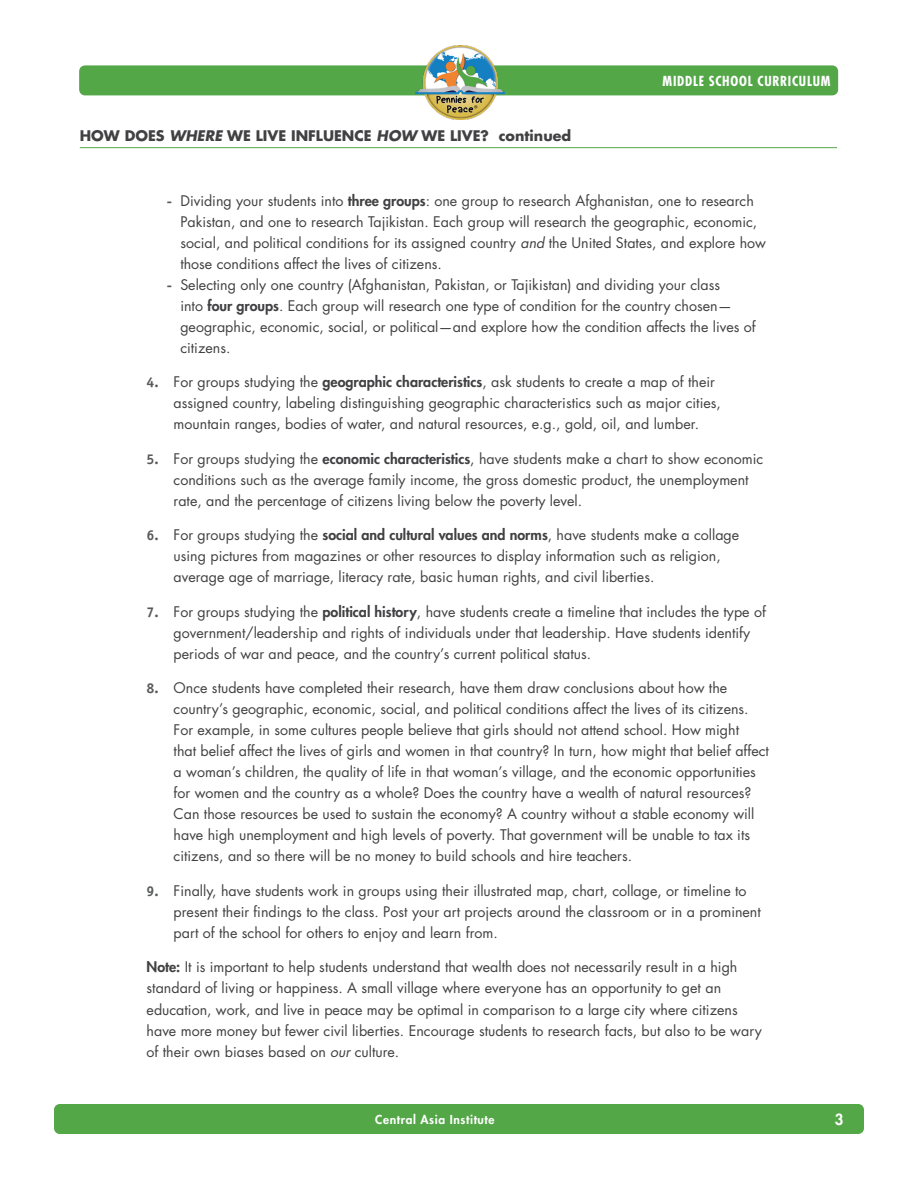
<style>
.page{position:relative;width:918px;height:1188px;background:#fff}
.page>*{position:absolute;margin:0;border:0;box-sizing:border-box;transform-origin:0 0}
.t1{font:800 15px "Futura Std";color:#fff}
.t2{font:14.25px/21px "Futura Std";color:#414042}
.t3{font:700 14.25px "Futura Std";color:#414042}
.t4{font:700 condensed 13.5px "Futura Std";letter-spacing:.055em;color:#fff}
.t5{font:800 12px "Futura Std";letter-spacing:.05em;color:#fff}
.s1{font-style:italic}
.s2{font-family:"Officina Serif";font-weight:700;color:#58595b}
.s3{font-weight:800}
</style>
<div class="page">
<div style="left:80px;top:66px;width:757px;height:29px;background:#53a747;border-radius:5px"></div>
<div style="left:79px;top:65px;width:759px;height:30px;border:2px solid #53a747;border-radius:5px"></div>
<div style="left:55px;top:1105px;width:808px;height:28px;background:#53a747;border-radius:5px"></div>
<div style="left:54px;top:1104px;width:810px;height:30px;border:2px solid #53a747;border-radius:5px"></div>
<img style="left:415px;top:45px;width:89px;height:75px">
<hr style="left:80px;top:147px;width:757px;height:1px;background:#53a747">
<p class="t3" style="left:80px;top:126px;width:493px">HOW DOES <span class="s1">WHERE</span> WE LIVE INFLUENCE <span class="s1">HOW</span> WE LIVE? continued</p>
<p class="t4" style="left:663px;top:73px;width:170px">MIDDLE SCHOOL CURRICULUM</p>
<p class="t2" style="left:180px;top:190px;width:587px;text-indent:-13px"><span class="s2">-</span> Dividing your students into <span class="s3">three groups</span>: one group to research Afghanistan, one to research Pakistan, and one to research Tajikistan. Each group will research the geographic, economic, social, and political conditions for its assigned country <span class="s1">and</span> the United States, and explore how those conditions affect the lives of citizens.</p>
<p class="t2" style="left:180px;top:274px;width:577px;text-indent:-13px"><span class="s2">-</span> Selecting only one country (Afghanistan, Pakistan, or Tajikistan) and dividing your class<br>into <span class="s3">four groups</span>. Each group will research one type of condition for the country chosen— geographic, economic, social, or political—and explore how the condition affects the lives of citizens.</p>
<p class="t2" style="left:174px;top:372px;width:549px;text-indent:-27px"><span class="s2">4.</span> For groups studying the <span class="s3">geographic characteristics</span>, ask students to create a map of their assigned country, labeling distinguishing geographic characteristics such as major cities, mountain ranges, bodies of water, and natural resources, e.g., gold, oil, and lumber.</p>
<p class="t2" style="left:174px;top:448px;width:591px;text-indent:-27px"><span class="s2">5.</span> For groups studying the <span class="s3">economic characteristics</span>, have students make a chart to show economic conditions such as the average family income, the gross domestic product, the unemployment rate, and the percentage of citizens living below the poverty level.</p>
<p class="t2" style="left:174px;top:525px;width:567px;text-indent:-27px"><span class="s2">6.</span> For groups studying the <span class="s3">social and cultural values and norms</span>, have students make a collage using pictures from magazines or other resources to display information such as religion, average age of marriage, literacy rate, basic human rights, and civil liberties.</p>
<p class="t2" style="left:174px;top:601px;width:594px;text-indent:-27px"><span class="s2">7.</span> For groups studying the <span class="s3">political history</span>, have students create a timeline that includes the type of government/leadership and rights of individuals under that leadership. Have students identify periods of war and peace, and the country’s current political status.</p>
<p class="t2" style="left:174px;top:678px;width:597px;text-indent:-27px"><span class="s2">8.</span> Once students have completed their research, have them draw conclusions about how the country’s geographic, economic, social, and political conditions affect the lives of its citizens.<br>For example, in some cultures people believe that girls should not attend school. How might<br>that belief affect the lives of girls and women in that country? In turn, how might that belief affect a woman’s children, the quality of life in that woman’s village, and the economic opportunities for women and the country as a whole? Does the country have a wealth of natural resources?<br>Can those resources be used to sustain the economy? A country without a stable economy will have high unemployment and high levels of poverty. That government will be unable to tax its citizens, and so there will be no money to build schools and hire teachers.</p>
<p class="t2" style="left:174px;top:880px;width:589px;text-indent:-27px"><span class="s2">9.</span> Finally, have students work in groups using their illustrated map, chart, collage, or timeline to present their findings to the class. Post your art projects around the classroom or in a prominent part of the school for others to enjoy and learn from.</p>
<p class="t2" style="left:147px;top:957px;width:617px"><span class="s3">Note:</span> It is important to help students understand that wealth does not necessarily result in a high standard of living or happiness. A small village where everyone has an opportunity to get an education, work, and live in peace may be optimal in comparison to a large city where citizens have more money but fewer civil liberties. Encourage students to research facts, but also to be wary of their own biases based on <span class="s1">our</span> culture.</p>
<p class="t5" style="left:375px;top:1112px;width:121px">Central Asia Institute</p>
<p class="t1" style="left:835px;top:1110px;width:10px">3</p>
</div>
